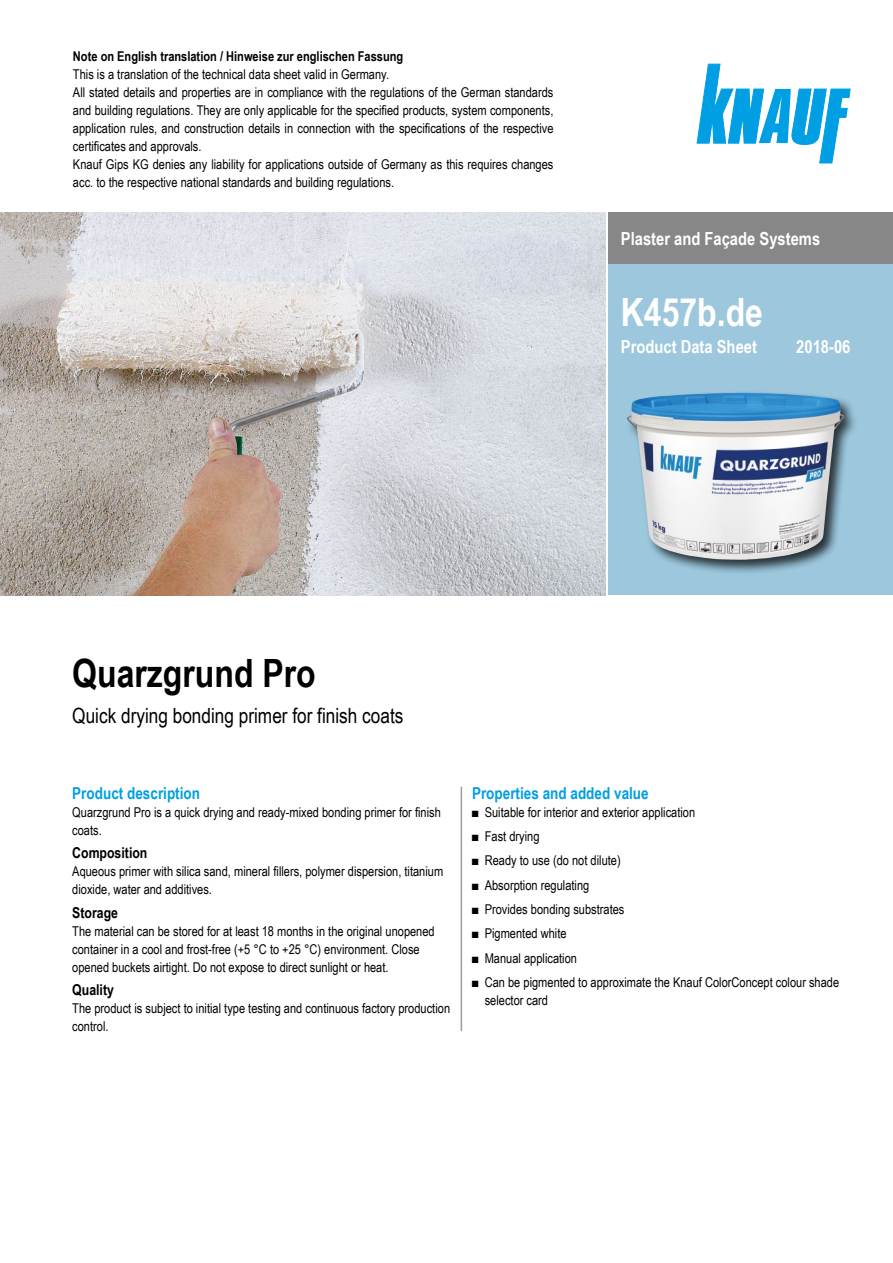
<style>
.page{position:relative;width:893px;height:1263px;background:#fff}
.page>*{position:absolute;margin:0;border:0;box-sizing:border-box;transform-origin:0 0}
.Titel_1te_Zeile_TB{font:700 39px "Arial Narrow";color:#000}
.Dokumentbezeichnung{font:700 39px "Arial Narrow";color:#fff}
.Titel_2te_Zeile_TB{font:21px "Arial Narrow";color:#000}
.Ausgabe_TB{font:700 18px "Arial Narrow";color:#fff}
.Sparte_TB{font:700 18px "Arial Narrow";color:#fff}
.Ue3_11cyan_TB{font:700 16.5px "Arial Narrow";color:#009ee3}
.Ue4_10schwarz_TB{font:700 15px "Arial Narrow";color:#000}
._01_Fließtext_dt{font:13.5px/18px "Arial Narrow";color:#000}
.Text_TB{font:13.5px/18px "Arial Narrow";color:#000}
._01_Fließtext_dt-2{font:700 13.5px "Arial Narrow";color:#000}
</style>
<div class="page">
<div style="left:608px;top:213px;width:285px;height:382px;background:#9cc7dd"></div>
<div style="left:608px;top:213px;width:285px;height:51px;background:#868786"></div>
<div style="left:625px;top:390px;width:234px;height:185px;background:#000;opacity:.75"></div>
<img style="left:627px;top:393px;width:218px;height:167px">
<img style="left:0;top:213px;width:606px;height:382px">
<svg style="left:697px;top:64px;width:153px;height:99px"></svg>
<hr style="left:461px;top:787px;width:1px;height:244px;background:#9c9c9d">
<p class="_01_Fließtext_dt-2" style="left:73px;top:46px;width:332px">Note on English translation / Hinweise zur englischen Fassung</p>
<p class="_01_Fließtext_dt" style="left:73px;top:64px;width:318px">This is a translation of the technical data sheet valid in Germany.</p>
<p class="_01_Fließtext_dt" style="left:73px;top:82px;width:482px;text-align:justify">All stated details and properties are in compliance with the regulations of the German standards and building regulations. They are only applicable for the specified products, system components, application rules, and construction details in connection with the specifications of the respective certificates and approvals.</p>
<p class="_01_Fließtext_dt" style="left:73px;top:154px;width:482px">Knauf Gips KG denies any liability for applications outside of Germany as this requires changes acc. to the respective national standards and building regulations.</p>
<p class="Sparte_TB" style="left:621px;top:225px;width:201px">Plaster and Façade Systems</p>
<p class="Dokumentbezeichnung" style="left:621px;top:282px;width:144px">K457b.de</p>
<p class="Ausgabe_TB" style="left:621px;top:333px;width:138px">Product Data Sheet</p>
<p class="Ausgabe_TB" style="left:796px;top:333px;width:56px">2018-06</p>
<p class="Titel_1te_Zeile_TB" style="left:72px;top:644px;width:245px">Quarzgrund Pro</p>
<h1 class="Titel_2te_Zeile_TB" style="left:72px;top:700px;width:333px">Quick drying bonding primer for finish coats</h1>
<p class="Ue3_11cyan_TB" style="left:72px;top:780px;width:129px">Product description</p>
<p class="Text_TB" style="left:72px;top:802px;width:370px">Quarzgrund Pro is a quick drying and ready-mixed bonding primer for finish coats.</p>
<p class="Ue4_10schwarz_TB" style="left:72px;top:841px;width:77px">Composition</p>
<p class="Text_TB" style="left:72px;top:862px;width:372px">Aqueous primer with silica sand, mineral fillers, polymer dispersion, titanium dioxide, water and additives.</p>
<p class="Ue4_10schwarz_TB" style="left:72px;top:901px;width:47px">Storage</p>
<p class="Text_TB" style="left:72px;top:921px;width:364px">The material can be stored for at least 18 months in the original unopened container in a cool and frost-free (+5 °C to +25 °C) environment. Close opened buckets airtight. Do not expose to direct sunlight or heat.</p>
<p class="Ue4_10schwarz_TB" style="left:72px;top:978px;width:43px">Quality</p>
<p class="Text_TB" style="left:72px;top:999px;width:379px">The product is subject to initial type testing and continuous factory production control.</p>
<p class="Ue3_11cyan_TB" style="left:472px;top:780px;width:178px">Properties and added value</p>
<p class="_01_Fließtext_dt" style="left:472px;top:802px;width:225px">■ Suitable for interior and exterior application</p>
<p class="_01_Fließtext_dt" style="left:472px;top:827px;width:69px">■ Fast drying</p>
<p class="_01_Fließtext_dt" style="left:472px;top:851px;width:150px">■ Ready to use (do not dilute)</p>
<p class="_01_Fließtext_dt" style="left:472px;top:875px;width:119px">■ Absorption regulating</p>
<p class="_01_Fließtext_dt" style="left:472px;top:900px;width:154px">■ Provides bonding substrates</p>
<p class="_01_Fließtext_dt" style="left:472px;top:924px;width:96px">■ Pigmented white</p>
<p class="_01_Fließtext_dt" style="left:472px;top:948px;width:107px">■ Manual application</p>
<p class="_01_Fließtext_dt" style="left:485px;top:973px;width:356px;text-indent:-13px">■ Can be pigmented to approximate the Knauf ColorConcept colour shade selector card</p>
</div>
